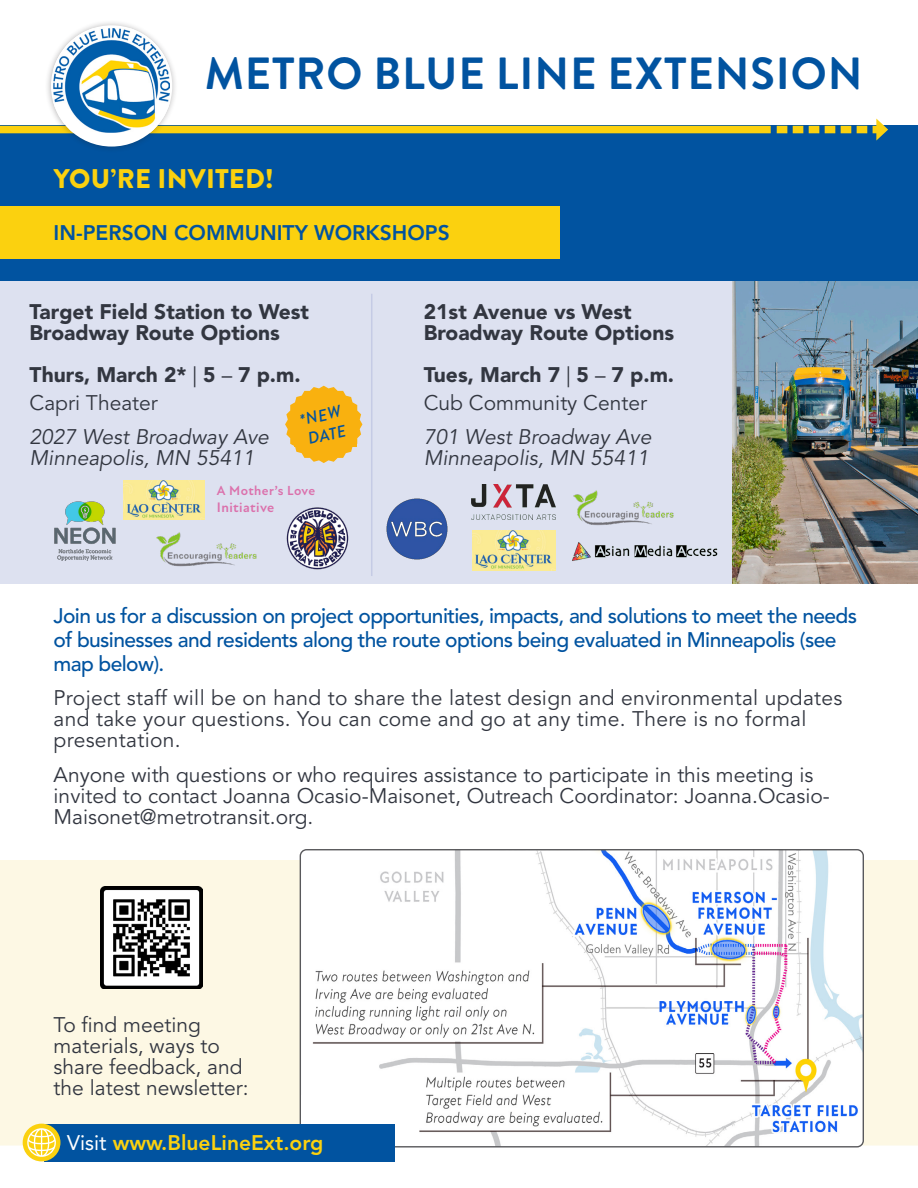
<style>
.page{position:relative;width:918px;height:1188px;background:#fff}
.page>*{position:absolute;margin:0;border:0;box-sizing:border-box;transform-origin:0 0}
.t1{font:700 45px "Brandon Grotesque";letter-spacing:.02em;color:#0153a0}
.t2{font:900 27px "Brandon Grotesque";letter-spacing:.01em;color:#fbd10f}
.t3{font:21px/21px "Avenir LT Std";color:#323640}
.t4{font:500 21px/24px "Avenir LT Std";letter-spacing:-.03em;color:#0153a0}
.t5{font:900 21px/21px "Avenir LT Std";color:#323640}
.t6{font:italic 21px/21px "Avenir LT Std";color:#323640}
.t7{font:800 21px "Avenir LT Std";color:#0153a0}
.t8{font:800 21px "Avenir LT Std";color:#fbd10f}
.t9{font:italic 500 16.5px "Brandon Grotesque";color:#0153a0}
.t10{font:700 13.95px "New Atten";letter-spacing:.025em;color:#db71ac}
.t11{font:700 13.35px "New Atten";letter-spacing:.03em;color:#db71ac}
.s1{font-weight:400}
.s2{font-weight:400;color:#fff}
</style>
<div class="page">
<div style="left:0;top:126px;width:918px;height:155px;background:#0153a0"></div>
<div style="left:0;top:206px;width:560px;height:53px;background:#fbd10f"></div>
<div style="left:0;top:281px;width:915px;height:303px;background:#dde1f0"></div>
<img style="left:733px;top:281px;width:185px;height:303px">
<div style="left:0;top:126px;width:771px;height:7px;background:#fbd10f"></div>
<div style="left:777px;top:126px;width:10px;height:7px;background:#fbd10f"></div>
<div style="left:793px;top:126px;width:10px;height:7px;background:#fbd10f"></div>
<div style="left:809px;top:126px;width:10px;height:7px;background:#fbd10f"></div>
<div style="left:825px;top:126px;width:10px;height:7px;background:#fbd10f"></div>
<div style="left:841px;top:126px;width:10px;height:7px;background:#fbd10f"></div>
<div style="left:857px;top:126px;width:10px;height:7px;background:#fbd10f"></div>
<div style="left:873px;top:126px;width:7px;height:7px;background:#fbd10f"></div>
<svg style="left:876px;top:119px;width:12px;height:22px"></svg>
<div style="left:0;top:860px;width:918px;height:286px;background:#fdf8e4"></div>
<div style="left:45px;top:19px;width:134px;height:134px;background:#231f20;opacity:.3"></div>
<div style="left:51px;top:25px;width:121px;height:122px;background:#fff;border-radius:50%"></div>
<img style="left:53px;top:28px;width:117px;height:105px">
<hr style="left:371px;top:294px;width:1px;height:282px;background:#c5cbe5">
<img style="left:100px;top:887px;width:102px;height:102px">
<img style="left:471px;top:485px;width:84px;height:35px">
<img style="left:572px;top:542px;width:146px;height:19px">
<img style="left:573px;top:490px;width:101px;height:36px">
<img style="left:386px;top:498px;width:62px;height:62px">
<img style="left:286px;top:507px;width:63px;height:63px">
<img style="left:156px;top:532px;width:101px;height:35px">
<img style="left:54px;top:501px;width:61px;height:60px">
<img style="left:300px;top:851px;width:562px;height:295px">
<div style="left:301px;top:1096px;width:44px;height:41px;background:#fff"></div>
<div style="left:44px;top:1124px;width:350px;height:37px;background:#0153a0"></div>
<div style="left:23px;top:1124px;width:37px;height:37px;background:#fbd10f;border-radius:50%"></div>
<svg style="left:27px;top:1128px;width:29px;height:29px"></svg>
<img style="left:124px;top:480px;width:80px;height:39px">
<img style="left:472px;top:531px;width:83px;height:40px">
<svg style="left:285px;top:386px;width:77px;height:77px"></svg>
<div style="left:294px;top:406px;width:62px;height:41px;background:#f9b10f"></div>
<p class="t1" style="left:205px;top:42px;width:659px">METRO BLUE LINE EXTENSION</p>
<h3 class="t2" style="left:54px;top:160px;width:221px">YOU’RE INVITED!</h3>
<h3 class="t7" style="left:54px;top:221px;width:398px">IN-PERSON COMMUNITY WORKSHOPS</h3>
<p class="t5" style="left:30px;top:301px;width:281px">Target Field Station to West<br>Broadway Route Options</p>
<p class="t5" style="left:30px;top:364px;width:272px">Thurs, March 2* <span class="s1">|</span> 5 <span class="s1">–</span> 7 p.m.</p>
<p class="t3" style="left:30px;top:393px;width:130px">Capri Theater</p>
<p class="t6" style="left:30px;top:427px;width:241px">2027 West Broadway Ave<br>Minneapolis, MN 55411</p>
<h1 class="t11" style="left:217px;top:482px;width:100px">A Mother’s Love</h1>
<h1 class="t10" style="left:217px;top:499px;width:59px">Initiative</h1>
<h1 class="t9" style="left:298px;top:409px;width:43px;rotate:-13deg">*NEW</h1>
<h1 class="t9" style="left:306px;top:428px;width:40px;rotate:-13deg">DATE</h1>
<p class="t5" style="left:424px;top:301px;width:252px">21st Avenue vs West<br>Broadway Route Options</p>
<p class="t5" style="left:424px;top:364px;width:252px">Tues, March 7 <span class="s1">|</span> 5 <span class="s1">–</span> 7 p.m.</p>
<p class="t3" style="left:424px;top:393px;width:225px">Cub Community Center</p>
<p class="t6" style="left:424px;top:427px;width:229px">701 West Broadway Ave<br>Minneapolis, MN 55411</p>
<h4 class="t4" style="left:54px;top:604px;width:805px">Join us for a discussion on project opportunities, impacts, and solutions to meet the needs of businesses and residents along the route options being evaluated in Minneapolis (see map below).</h4>
<h4 class="t3" style="left:54px;top:688px;width:790px">Project staff will be on hand to share the latest design and environmental updates and take your questions. You can come and go at any time. There is no formal presentation.</h4>
<h4 class="t3" style="left:54px;top:764px;width:778px">Anyone with questions or who requires assistance to participate in this meeting is invited to contact Joanna Ocasio-Maisonet, Outreach Coordinator: Joanna.Ocasio-<br>Maisonet@metrotransit.org.</h4>
<p class="t3" style="left:54px;top:1014px;width:197px">To find meeting materials, ways to share feedback, and the latest newsletter:</p>
<p class="t8" style="left:67px;top:1131px;width:258px"><span class="s2">Visit</span> www.BlueLineExt.org</p>
</div>
